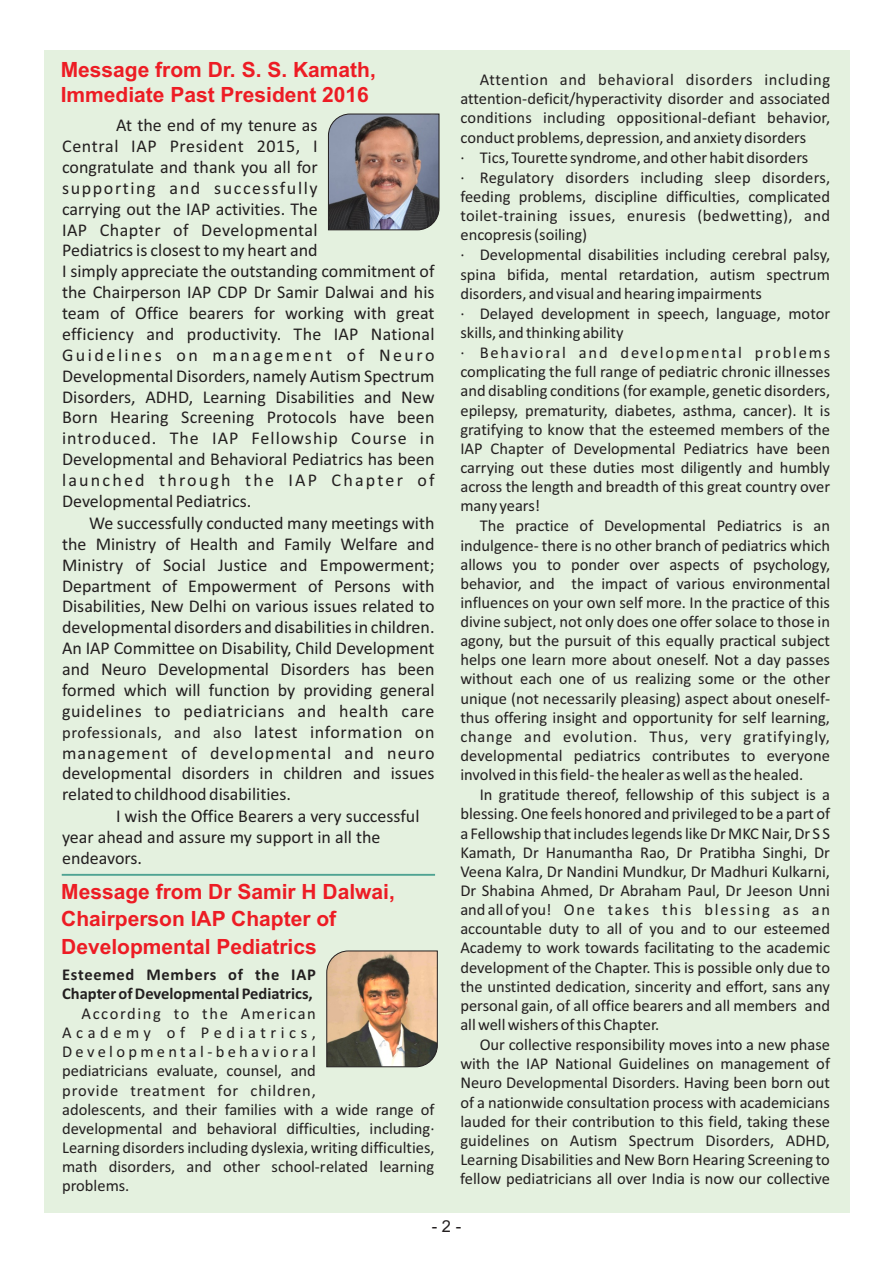
<style>
.page{position:relative;width:893px;height:1263px;background:#fff}
.page>*{position:absolute;margin:0;border:0;box-sizing:border-box;transform-origin:0 0}
.t1{font:700 21px/27.2px "Arial";color:#ed1c24}
.t2{font:18px/20.9px "Calibri";color:#231f20}
.t3{font:16.5px/19.2px "Calibri";color:#231f20;text-align:justify}
.t4{font:700 16.5px/19.2px "Calibri";color:#231f20}
.t5{font:16.5px "Calibri";letter-spacing:.035em;color:#231f20}
.t6{font:16.5px "Arial";color:#231f20}
.s1{font-size:18px}
</style>
<div class="page">
<div style="left:43px;top:50px;width:806px;height:1163px;background:#e4f1df"></div>
<svg style="left:328px;top:114px;width:111px;height:116px;background:#847678"></svg>
<img style="left:326px;top:951px;width:112px;height:116px">
<hr style="left:62px;top:874px;width:373px;height:2px;background:#4ea392">
<p class="t1" style="left:61px;top:59px;width:317px;line-height:25.2px">Message from Dr. S. S. Kamath,<br>Immediate Past President 2016</p>
<p class="t2" style="left:62px;top:116px;width:374px;text-indent:54px">At the end of my tenure as<br>Central IAP President 2015, I<br>congratulate and thank you all for<br>supporting and successfully<br>carrying out the IAP activities. The<br>IAP Chapter of Developmental<br>Pediatrics is closest to my heart and<br>I simply appreciate the outstanding commitment of the Chairperson IAP CDP Dr Samir Dalwai and his team of Office bearers for working with great efficiency and productivity. The IAP National Guidelines on management of Neuro Developmental Disorders, namely Autism Spectrum Disorders, ADHD, Learning Disabilities and New Born Hearing Screening Protocols have been introduced. The IAP Fellowship Course in Developmental and Behavioral Pediatrics has been launched through the IAP Chapter of Developmental Pediatrics.</p>
<p class="t2" style="left:62px;top:514px;width:374px;text-align:justify;text-indent:27px">We successfully conducted many meetings with the Ministry of Health and Family Welfare and Ministry of Social Justice and Empowerment; Department of Empowerment of Persons with Disabilities, New Delhi on various issues related to developmental disorders and disabilities in children.<br>An IAP Committee on Disability, Child Development and Neuro Developmental Disorders has been formed which will function by providing general guidelines to pediatricians and health care</p>
<p class="t5" style="left:62px;top:725px;width:374px">professionals, and also <span class="s1">latest information on</span></p>
<p class="t2" style="left:62px;top:744px;width:374px;text-align:justify">management of developmental and neuro developmental disorders in children and issues related to childhood disabilities.</p>
<p class="t2" style="left:62px;top:807px;width:359px;text-indent:54px">I wish the Office Bearers a very successful year ahead and assure my support in all the endeavors.</p>
<p class="t1" style="left:61px;top:880px;width:335px">Message from Dr Samir H Dalwai,<br>Chairperson IAP Chapter of<br>Developmental Pediatrics</p>
<p class="t4" style="left:62px;top:966px;width:255px">Esteemed Members of the IAP<br>Chapter of Developmental Pediatrics,</p>
<p class="t3" style="left:62px;top:1005px;width:374px;text-align:left;text-indent:19px">According to the American<br>Academy of Pediatrics, Developmental-behavioral<br>pediatricians evaluate, counsel, and<br>provide treatment for children,<br>adolescents, and their families with a wide range of developmental and behavioral difficulties, including· Learning disorders including dyslexia, writing difficulties, math disorders, and other school-related learning problems.</p>
<p class="t3" style="left:460px;top:71px;width:371px;text-align:left;text-indent:19px">Attention and behavioral disorders including attention-deficit/hyperactivity disorder and associated conditions including oppositional-defiant behavior, conduct problems, depression, and anxiety disorders<br>· Tics, Tourette syndrome, and other habit disorders<br>· Regulatory disorders including sleep disorders, feeding problems, discipline difficulties, complicated toilet-training issues, enuresis (bedwetting), and encopresis (soiling)<br>· Developmental disabilities including cerebral palsy, spina bifida, mental retardation, autism spectrum disorders, and visual and hearing impairments<br>· Delayed development in speech, language, motor skills, and thinking ability<br>· Behavioral and developmental problems complicating the full range of pediatric chronic illnesses and disabling conditions (for example, genetic disorders, epilepsy, prematurity, diabetes, asthma, cancer). It is gratifying to know that the esteemed members of the IAP Chapter of Developmental Pediatrics have been carrying out these duties most diligently and humbly across the length and breadth of this great country over many years!</p>
<p class="t3" style="left:460px;top:518px;width:371px;text-indent:19px">The practice of Developmental Pediatrics is an indulgence- there is no other branch of pediatrics which allows you to ponder over aspects of psychology, behavior, and the impact of various environmental influences on your own self more. In the practice of this divine subject, not only does one offer solace to those in agony, but the pursuit of this equally practical subject helps one learn more about oneself. Not a day passes without each one of us realizing some or the other unique (not necessarily pleasing) aspect about oneself&shy;thus offering insight and opportunity for self learning, change and evolution. Thus, very gratifyingly, developmental pediatrics contributes to everyone involved in this field- the healer as well as the healed.</p>
<p class="t3" style="left:460px;top:786px;width:371px;text-indent:19px">In gratitude thereof, fellowship of this subject is a blessing. One feels honored and privileged to be a part of a Fellowship that includes legends like Dr MKC Nair, Dr S S Kamath, Dr Hanumantha Rao, Dr Pratibha Singhi, Dr Veena Kalra, Dr Nandini Mundkur, Dr Madhuri Kulkarni, Dr Shabina Ahmed, Dr Abraham Paul, Dr Jeeson Unni and all of you! One takes this blessing as an accountable duty to all of you and to our esteemed Academy to work towards facilitating to the academic development of the Chapter. This is possible only due to the unstinted dedication, sincerity and effort, sans any personal gain, of all office bearers and all members and all well wishers of this Chapter.</p>
<p class="t3" style="left:460px;top:1036px;width:371px;text-indent:19px">Our collective responsibility moves into a new phase with the IAP National Guidelines on management of Neuro Developmental Disorders. Having been born out of a nationwide consultation process with academicians lauded for their contribution to this field, taking these guidelines on Autism Spectrum Disorders, ADHD, Learning Disabilities and New Born Hearing Screening to fellow pediatricians all over India is now our collective</p>
<p class="t6" style="left:432px;top:1220px;width:31px">- 2 -</p>
</div>
